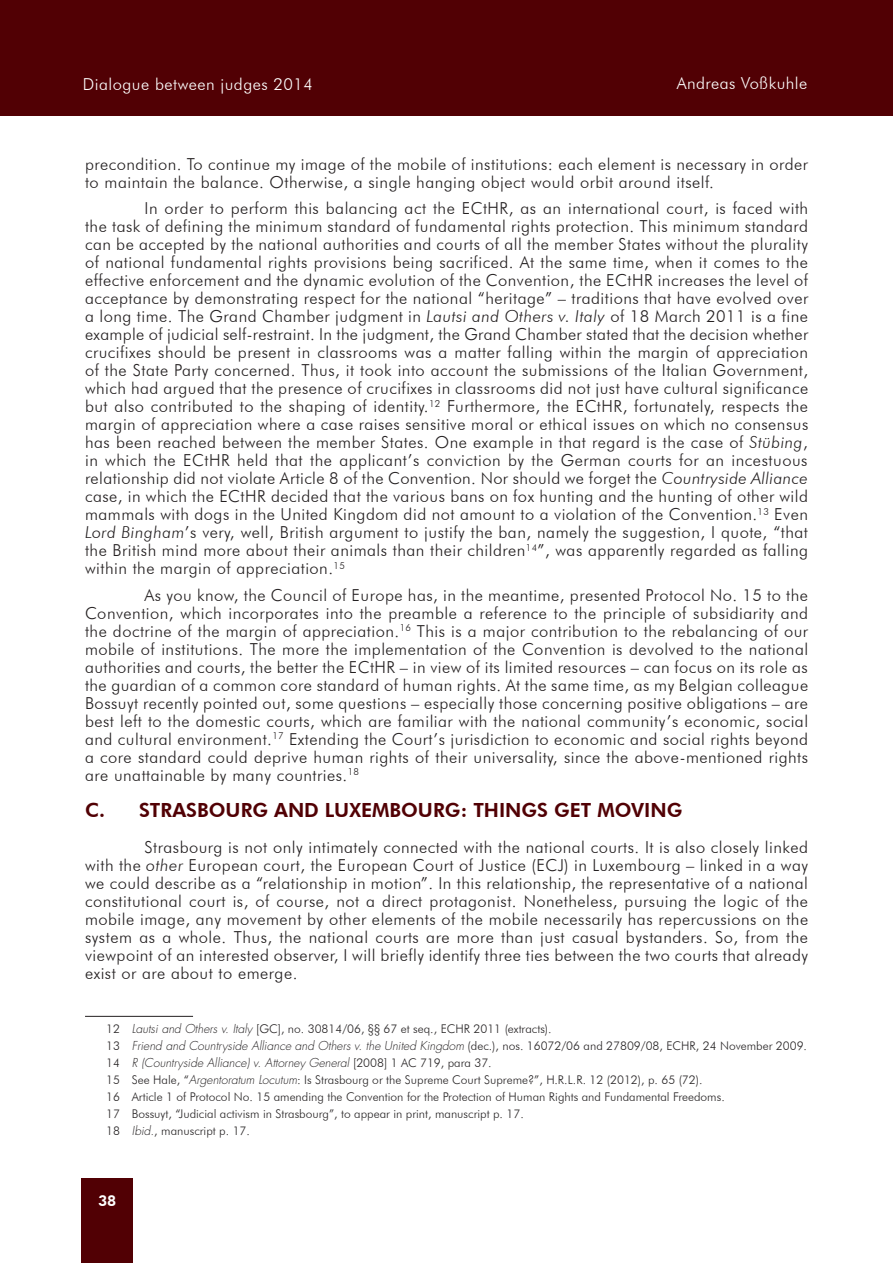
<style>
.page{position:relative;width:893px;height:1263px;background:#fff}
.page>*{position:absolute;margin:0;border:0;box-sizing:border-box;transform-origin:0 0}
.Titre_2{font:800 19.5px "Futura BT";color:#510004}
.Texte{font:300 16.5px/18px "Futura BT";letter-spacing:.03em;color:#231f20;text-align:justify}
.Nom_Gauche{font:300 16.5px "Futura BT";letter-spacing:.03em;color:#fff}
.t1{font:800 15px "Futura BT";color:#fff}
.Note{font:300 12px "Futura BT";color:#282526}
.Note-2{font:italic 300 12px "Futura Std";color:#282526}
.s1{font-style:italic}
.s2{font-family:"Futura Std";font-style:italic}
.s3{font-family:"Futura BT";font-style:normal}
</style>
<div class="page">
<div style="left:0;top:0;width:893px;height:116px;background:#510004"></div>
<div style="left:82px;top:1178px;width:51px;height:85px;background:#510004"></div>
<hr style="left:85px;top:1016px;width:108px;height:1px;background:#231f20">
<p class="Nom_Gauche" style="left:83px;top:74px;width:231px">Dialogue between judges 2014</p>
<p class="Nom_Gauche" style="left:677px;top:73px;width:132px">Andreas Voßkuhle</p>
<p class="Texte" style="left:85px;top:155px;width:724px">precondition. To continue my image of the mobile of institutions: each element is necessary in order to maintain the balance. Otherwise, a single hanging object would orbit around itself.</p>
<p class="Texte" style="left:85px;top:199px;width:725px;text-indent:60px">In order to perform this balancing act the ECtHR, as an international court, is faced with the task of defining the minimum standard of fundamental rights protection. This minimum standard can be accepted by the national authorities and courts of all the member States without the plurality of national fundamental rights provisions being sacrificed. At the same time, when it comes to the effective enforcement and the dynamic evolution of the Convention, the ECtHR increases the level of acceptance by demonstrating respect for the national “heritage” – traditions that have evolved over a long time. The Grand Chamber judgment in <span class="s1">Lautsi and Others v. Italy</span> of 18 March 2011 is a fine example of judicial self-restraint. In the judgment, the Grand Chamber stated that the decision whether crucifixes should be present in classrooms was a matter falling within the margin of appreciation of the State Party concerned. Thus, it took into account the submissions of the Italian Government, which had argued that the presence of crucifixes in classrooms did not just have cultural significance but also contributed to the shaping of identity.<sup>12</sup> Furthermore, the ECtHR, fortunately, respects the margin of appreciation where a case raises sensitive moral or ethical issues on which no consensus has been reached between the member States. One example in that regard is the case of <span class="s1">Stübing</span>, in which the ECtHR held that the applicant’s conviction by the German courts for an incestuous relationship did not violate Article 8 of the Convention. Nor should we forget the <span class="s1">Countryside Alliance </span>case, in which the ECtHR decided that the various bans on fox hunting and the hunting of other wild mammals with dogs in the United Kingdom did not amount to a violation of the Convention.<sup>13</sup> Even <span class="s1">Lord Bingham</span>’s very, well, British argument to justify the ban, namely the suggestion, I quote, “that the British mind more about their animals than their children<sup>14</sup>”, was apparently regarded as falling within the margin of appreciation.<sup>15</sup></p>
<p class="Texte" style="left:85px;top:586px;width:725px;text-indent:60px">As you know, the Council of Europe has, in the meantime, presented Protocol No. 15 to the Convention, which incorporates into the preamble a reference to the principle of subsidiarity and the doctrine of the margin of appreciation.<sup>16</sup> This is a major contribution to the rebalancing of our mobile of institutions. The more the implementation of the Convention is devolved to the national authorities and courts, the better the ECtHR – in view of its limited resources – can focus on its role as the guardian of a common core standard of human rights. At the same time, as my Belgian colleague Bossuyt recently pointed out, some questions – especially those concerning positive obligations – are best left to the domestic courts, which are familiar with the national community’s economic, social and cultural environment.<sup>17</sup> Extending the Court’s jurisdiction to economic and social rights beyond a core standard could deprive human rights of their universality, since the above-mentioned rights are unattainable by many countries.<sup>18</sup></p>
<p class="Titre_2" style="left:85px;top:799px;width:599px">C. STRASBOURG AND LUXEMBOURG: THINGS GET MOVING</p>
<p class="Texte" style="left:85px;top:838px;width:725px;text-indent:60px">Strasbourg is not only intimately connected with the national courts. It is also closely linked with the <span class="s1">other</span> European court, the European Court of Justice (ECJ) in Luxembourg – linked in a way we could describe as a “relationship in motion”. In this relationship, the representative of a national constitutional court is, of course, not a direct protagonist. Nonetheless, pursuing the logic of the mobile image, any movement by other elements of the mobile necessarily has repercussions on the system as a whole. Thus, the national courts are more than just casual bystanders. So, from the viewpoint of an interested observer, I will briefly identify three ties between the two courts that already exist or are about to emerge.</p>
<p class="Note" style="left:106px;top:1022px;width:447px">12 <span class="s2">Lautsi and Others v. Italy</span> [GC], no. 30814/06, §§ 67 et seq., ECHR 2011 (extracts).</p>
<p class="Note-2" style="left:106px;top:1039px;width:702px"><span class="s3">13</span> Friend and Countryside Alliance and Others v. the United Kingdom <span class="s3">(dec.), nos. 16072/06 and 27809/08, ECHR, 24 November 2009.</span></p>
<p class="Note-2" style="left:106px;top:1056px;width:387px"><span class="s3">14</span> R (Countryside Alliance) v. Attorney General <span class="s3">[2008] 1 AC 719, para 37.</span></p>
<p class="Note" style="left:106px;top:1073px;width:598px">15 See Hale, “<span class="s2">Argentoratum Locutum</span>: Is Strasbourg or the Supreme Court Supreme?”, H.R.L.R. 12 (2012), p. 65 (72).</p>
<p class="Note" style="left:106px;top:1090px;width:620px">16 Article 1 of Protocol No. 15 amending the Convention for the Protection of Human Rights and Fundamental Freedoms.</p>
<p class="Note" style="left:106px;top:1107px;width:419px">17 Bossuyt, “Judicial activism in Strasbourg”, to appear in print, manuscript p. 17.</p>
<p class="Note" style="left:106px;top:1124px;width:145px">18 <span class="s2">Ibid.</span>, manuscript p. 17.</p>
<p class="t1" style="left:98px;top:1192px;width:20px">38</p>
</div>
